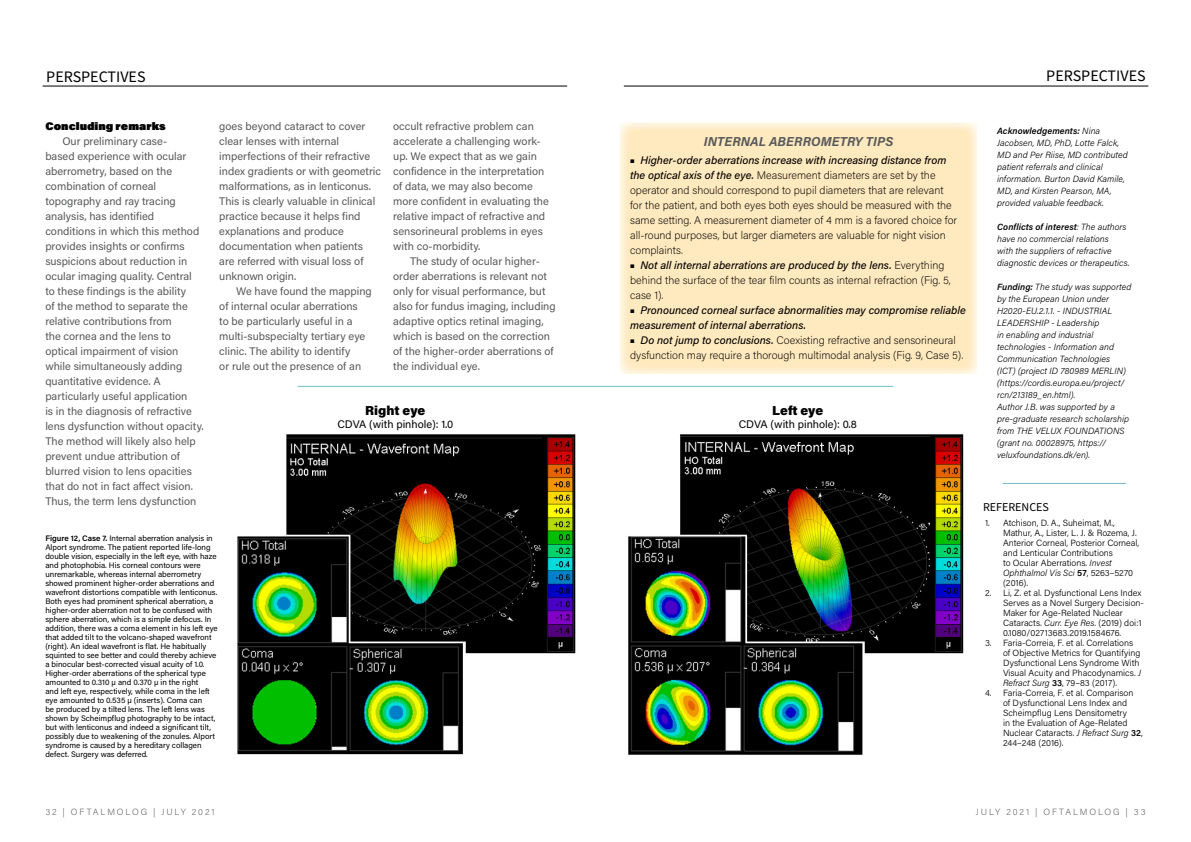
<style>
.page{position:relative;width:1191px;height:842px;background:#fff}
.page>*{position:absolute;margin:0;border:0;box-sizing:border-box;transform-origin:0 0}
.t1{font:16px "Source Sans Pro";color:#000}
.t2{font:italic 700 13px "Acumin Pro";letter-spacing:.005em;color:#58595b}
.t3{font:900 13px "Acumin Pro";color:#000}
.t4{font:12px "Source Sans Pro";color:#000}
.t5{font:11px/15px "Acumin Pro";color:#58595b}
.t6{font:200 11px/15px "Acumin Pro";color:#000}
.t7{font:italic 500 11px/15px "Acumin Pro";color:#000}
.t8{font:11px "Acumin Pro";color:#000}
.t9{font:900 11px "Acumin Pro";color:#000}
.t10{font:italic 300 9px/12px "Acumin Pro";letter-spacing:.005em;color:#000}
.t11{font:300 9px/10px "Acumin Pro";color:#000}
.t12{font:200 9px "Acumin Pro";letter-spacing:.21em;color:#58595b}
.t13{font:8px/9px "Acumin Pro";color:#000}
.s1{font-weight:600}
.s2{font-weight:900}
.s3{font-weight:500;font-style:italic}
.s4{font-weight:900;font-style:normal}
.s5{font-style:italic}
</style>
<div class="page">
<hr style="left:43px;top:86px;width:524px;height:1px;background:#000">
<hr style="left:624px;top:86px;width:524px;height:1px;background:#000">
<img style="left:237px;top:434px;width:727px;height:321px">
<div style="left:620px;top:123px;width:356px;height:250px;background:#ffe9be"></div>
<hr style="left:1002px;top:483px;width:124px;height:1px;background:#6cbecc">
<hr style="left:298px;top:386px;width:595px;height:1px;background:#6cbecc">
<h1 class="t1" style="left:46px;top:66px;width:101px">PERSPECTIVES</h1>
<p class="t9" style="left:45px;top:118px;width:122px">Concluding remarks</p>
<p class="t5" style="left:45px;top:133px;width:160px;text-indent:17px">Our preliminary case-<br>based experience with ocular aberrometry, based on the combination of corneal topography and ray tracing analysis, has identified conditions in which this method provides insights or confirms suspicions about reduction in ocular imaging quality. Central to these findings is the ability<br>of the method to separate the relative contributions from<br>the cornea and the lens to optical impairment of vision while simultaneously adding quantitative evidence. A particularly useful application<br>is in the diagnosis of refractive lens dysfunction without opacity.<br>The method will likely also help prevent undue attribution of blurred vision to lens opacities that do not in fact affect vision.<br>Thus, the term lens dysfunction</p>
<p class="t5" style="left:393px;top:118px;width:157px">occult refractive problem can accelerate a challenging work&shy;up. We expect that as we gain confidence in the interpretation of data, we may also become more confident in evaluating the relative impact of refractive and sensorineural problems in eyes with co-morbidity.</p>
<p class="t5" style="left:393px;top:254px;width:164px;text-indent:17px">The study of ocular higher&shy;order aberrations is relevant not only for visual performance, but also for fundus imaging, including adaptive optics retinal imaging, which is based on the correction of the higher-order aberrations of the individual eye.</p>
<p class="t3" style="left:365px;top:401px;width:62px">Right eye</p>
<p class="t8" style="left:337px;top:417px;width:117px">CDVA (with pinhole): 1.0</p>
<p class="t5" style="left:219px;top:118px;width:163px">goes beyond cataract to cover clear lenses with internal imperfections of their refractive index gradients or with geometric malformations, as in lenticonus.<br>This is clearly valuable in clinical practice because it helps find explanations and produce documentation when patients are referred with visual loss of unknown origin.</p>
<p class="t5" style="left:219px;top:283px;width:154px;text-indent:17px">We have found the mapping of internal ocular aberrations<br>to be particularly useful in a multi-subspecialty tertiary eye clinic. The ability to identify<br>or rule out the presence of an</p>
<p class="t13" style="left:45px;top:533px;width:174px"><span class="s1">Figure 12, Case 7.</span> Internal aberration analysis in Alport syndrome. The patient reported life-long double vision, especially in the left eye, with haze and photophobia. His corneal contours were unremarkable, whereas internal aberrometry showed prominent higher-order aberrations and wavefront distortions compatible with lenticonus.<br>Both eyes had prominent spherical aberration, a higher-order aberration not to be confused with sphere aberration, which is a simple defocus. In addition, there was a coma element in his left eye that added tilt to the volcano-shaped wavefront (right). An ideal wavefront is flat. He habitually squinted to see better and could thereby achieve a binocular best-corrected visual acuity of 1.0.<br>Higher-order aberrations of the spherical type amounted to 0.310 µ and 0.370 µ in the right<br>and left eye, respectively, while coma in the left eye amounted to 0.535 µ (inserts). Coma can<br>be produced by a tilted lens. The left lens was shown by Scheimpflug photography to be intact, but with lenticonus and indeed a significant tilt, possibly due to weakening of the zonules. Alport syndrome is caused by a hereditary collagen defect. Surgery was deferred.</p>
<p class="t2" style="left:703px;top:132px;width:191px">INTERNAL ABERROMETRY TIPS</p>
<p class="t6" style="left:630px;top:152px;width:328px"><span class="s2">•</span> <span class="s3">Higher-order aberrations increase with increasing distance from the optical axis of the eye.</span> Measurement diameters are set by the operator and should correspond to pupil diameters that are relevant for the patient, and both eyes both eyes should be measured with the same setting. A measurement diameter of 4 mm is a favored choice for all-round purposes, but larger diameters are valuable for night vision complaints.</p>
<p class="t6" style="left:630px;top:257px;width:322px"><span class="s2">•</span> <span class="s3">Not all internal aberrations are produced by the lens.</span> Everything behind the surface of the tear film counts as internal refraction (Fig. 5, case 1).</p>
<p class="t7" style="left:630px;top:302px;width:337px"><span class="s4">•</span> Pronounced corneal surface abnormalities may compromise reliable measurement of internal aberrations.</p>
<p class="t6" style="left:630px;top:332px;width:335px"><span class="s2">•</span> <span class="s3">Do not jump to conclusions.</span> Coexisting refractive and sensorineural dysfunction may require a thorough multimodal analysis (Fig. 9, Case 5).</p>
<p class="t3" style="left:772px;top:401px;width:52px">Left eye</p>
<p class="t8" style="left:738px;top:417px;width:120px">CDVA (with pinhole): 0.8</p>
<h1 class="t1" style="left:1046px;top:65px;width:101px">PERSPECTIVES</h1>
<p class="t10" style="left:997px;top:125px;width:132px"><span class="s1">Acknowledgements:</span> Nina<br>Jacobsen, MD, PhD, Lotte Falck,<br>MD and Per Riise, MD contributed patient referrals and clinical information. Burton David Kamile,<br>MD, and Kirsten Pearson, MA, provided valuable feedback.</p>
<p class="t10" style="left:997px;top:221px;width:134px"><span class="s1">Conflicts of interest</span>: The authors have no commercial relations<br>with the suppliers of refractive diagnostic devices or therapeutics.</p>
<p class="t10" style="left:997px;top:281px;width:136px"><span class="s1">Funding:</span> The study was supported by the European Union under<br>H2020-EU.2.1.1. - INDUSTRIAL<br>LEADERSHIP - Leadership<br>in enabling and industrial technologies - Information and<br>Communication Technologies<br>(ICT) (project ID 780989 MERLIN) (https://cordis.europa.eu/project/ rcn/213189_en.html).<br>Author J.B. was supported by a pre-graduate research scholarship from THE VELUX FOUNDATIONS (grant no. 00028975, https:// veluxfoundations.dk/en).</p>
<p class="t4" style="left:983px;top:499px;width:67px">REFERENCES</p>
<p class="t11" style="left:1003px;top:517px;width:138px;text-indent:-18px">1. Atchison, D. A., Suheimat, M.,<br>Mathur, A., Lister, L. J. &amp; Rozema, J.<br>Anterior Corneal, Posterior Corneal, and Lenticular Contributions<br>to Ocular Aberrations. <span class="s5">Invest<br>Ophthalmol Vis Sci</span> <span class="s1">57</span>, 5263–5270 (2016).</p>
<p class="t11" style="left:1003px;top:587px;width:142px;text-indent:-18px">2. Li, Z. et al. Dysfunctional Lens Index Serves as a Novel Surgery Decision-Maker for Age-Related Nuclear Cataracts. <span class="s5">Curr. Eye Res</span>. (2019) doi:1<br>0.1080/02713683.2019.1584676.</p>
<p class="t11" style="left:1003px;top:637px;width:139px;text-indent:-18px">3. Faria-Correia, F. et al. Correlations of Objective Metrics for Quantifying Dysfunctional Lens Syndrome With Visual Acuity and Phacodynamics. <span class="s5">J Refract Surg</span> <span class="s1">33</span>, 79–83 (2017).</p>
<p class="t11" style="left:1003px;top:687px;width:141px;text-indent:-18px">4. Faria-Correia, F. et al. Comparison of Dysfunctional Lens Index and<br>Scheimpflug Lens Densitometry<br>in the Evaluation of Age-Related<br>Nuclear Cataracts. <span class="s5">J Refract Surg</span> <span class="s1">32</span>,<br>244–248 (2016).</p>
<p class="t12" style="left:45px;top:805px;width:171px">32 | OFTALMOLOG | JULY 2021</p>
<p class="t12" style="left:976px;top:805px;width:171px">JULY 2021 | OFTALMOLOG | 33</p>
</div>
